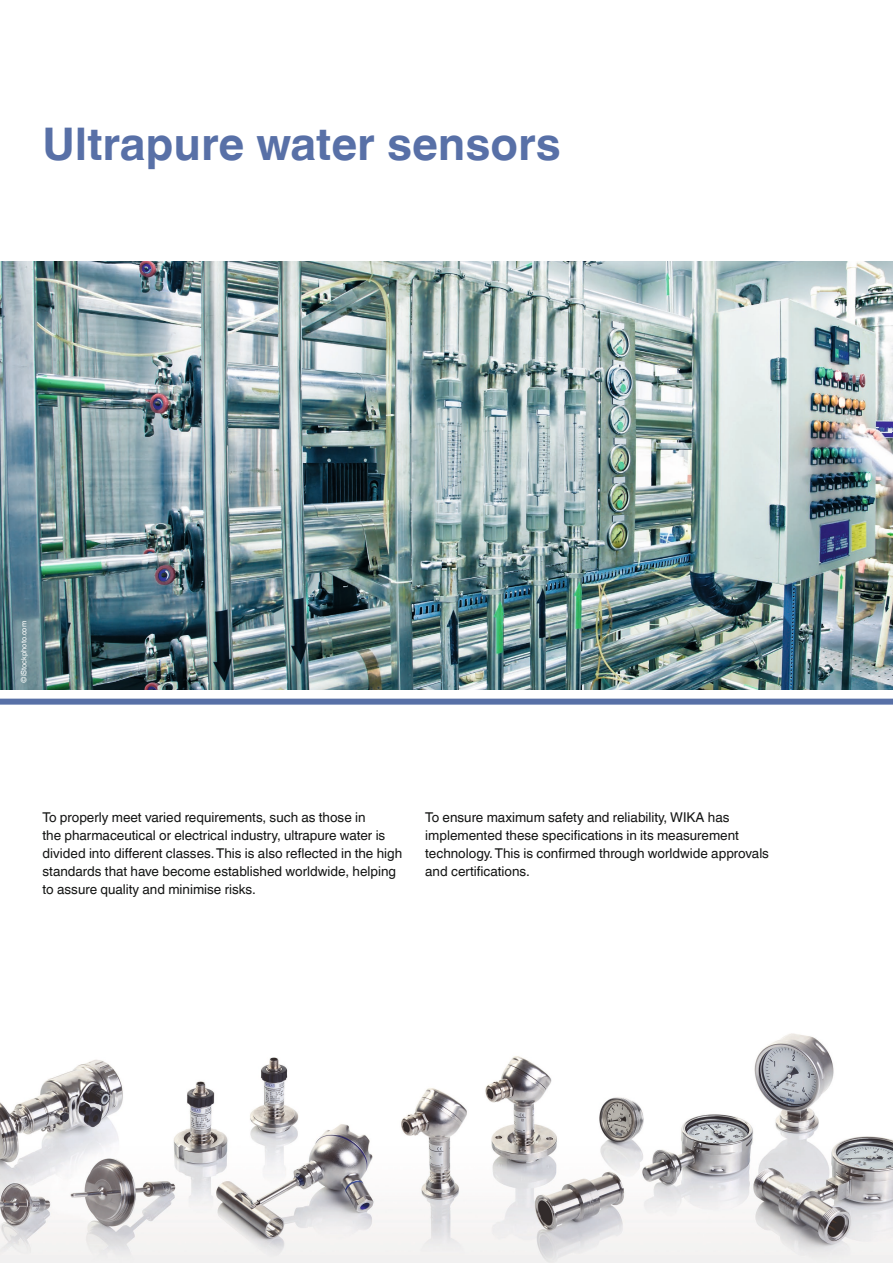
<style>
.page{position:relative;width:893px;height:1263px;background:#fff}
.page>*{position:absolute;margin:0;border:0;box-sizing:border-box;transform-origin:0 0}
.t1{font:700 45px "Helvetica World";color:#5870a7}
.t2{font:13.5px/18px "Helvetica World";color:#131413}
.t3{font:7.5px "Helvetica World";color:#fff}
</style>
<div class="page">
<img style="left:0;top:262px;width:893px;height:427px">
<img style="left:0;top:1033px;width:893px;height:230px">
<div style="left:0;top:699px;width:893px;height:6px;background:#5870a7"></div>
<h1 class="t1" style="left:43px;top:118px;width:520px">Ultrapure water sensors</h1>
<p class="t3" style="left:20px;top:683px;width:63px;rotate:-90deg">©iStockphoto.com</p>
<p class="t2" style="left:43px;top:808px;width:361px">To properly meet varied requirements, such as those in<br>the pharmaceutical or electrical industry, ultrapure water is divided into different classes. This is also reflected in the high standards that have become established worldwide, helping to assure quality and minimise risks.</p>
<p class="t2" style="left:425px;top:808px;width:345px">To ensure maximum safety and reliability, WIKA has implemented these specifications in its measurement technology. This is confirmed through worldwide approvals and certifications.</p>
</div>
